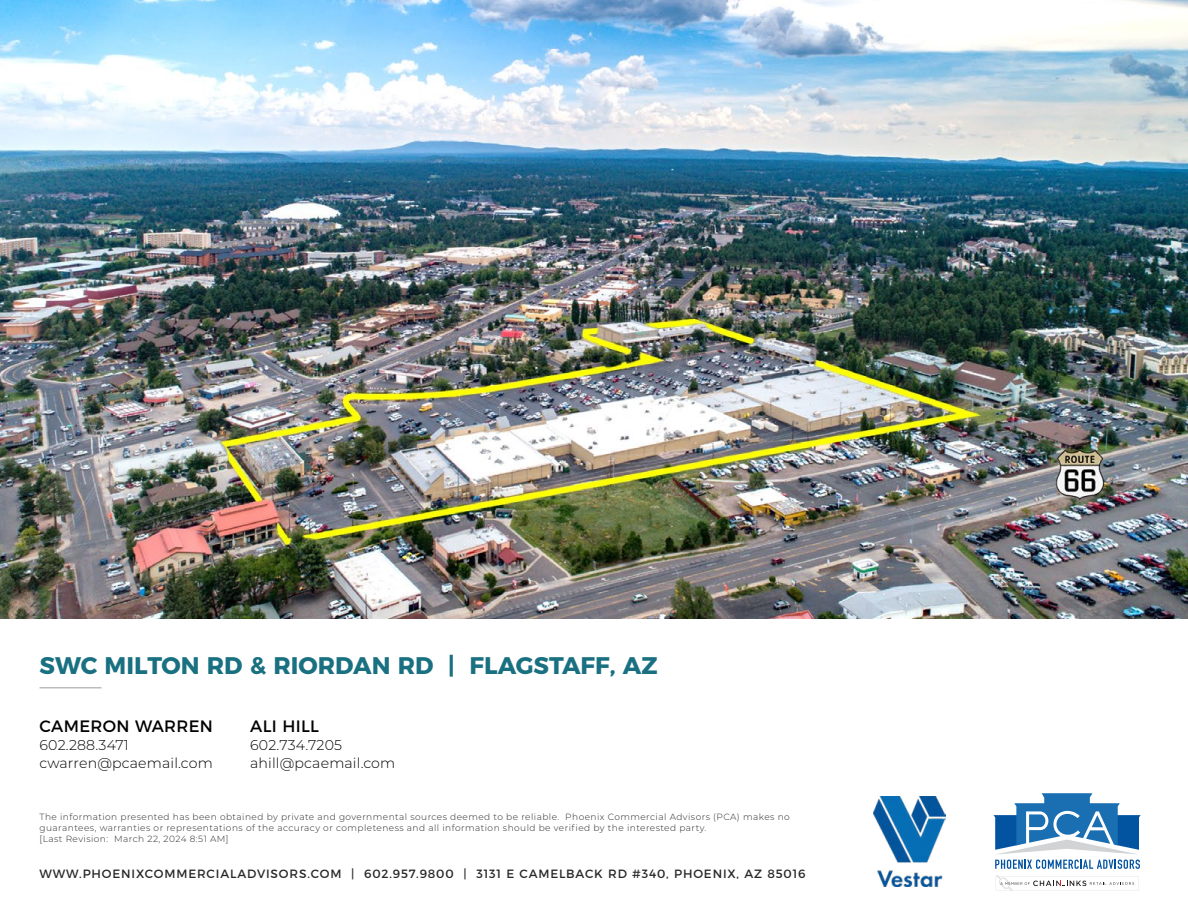
<style>
.page{position:relative;width:1188px;height:918px;background:#fff}
.page>*{position:absolute;margin:0;border:0;box-sizing:border-box;transform-origin:0 0}
.t1{font:700 24px "Montserrat";color:#197081}
.t2{font:16.5px "Montserrat";letter-spacing:.02em;color:#000}
.t3{font:300 14.1px/18px "Montserrat";letter-spacing:.01em;color:#000}
.t4{font:12px "Montserrat";letter-spacing:.07em;color:#292829}
.t5{font:300 9px/10.8px "Montserrat";letter-spacing:.05em;color:#292829}
</style>
<div class="page">
<img style="left:874px;top:797px;width:72px;height:90px">
<svg style="left:994px;top:793px;width:147px;height:76px"></svg>
<svg style="left:995px;top:876px;width:144px;height:14px"></svg>
<hr style="left:40px;top:687px;width:62px;height:1px;background:#bdbbbd">
<img style="left:0;top:0;width:1188px;height:619px">
<h1 class="t1" style="left:40px;top:645px;width:620px">SWC MILTON RD &amp; RIORDAN RD | FLAGSTAFF, AZ</h1>
<h2 class="t2" style="left:40px;top:713px;width:175px">CAMERON WARREN</h2>
<h3 class="t3" style="left:40px;top:735px;width:175px">602.288.3471 cwarren@pcaemail.com</h3>
<h2 class="t2" style="left:250px;top:713px;width:70px">ALI HILL</h2>
<h3 class="t3" style="left:250px;top:735px;width:147px">602.734.7205 ahill@pcaemail.com</h3>
<p class="t5" style="left:40px;top:811px;width:752px">The information presented has been obtained by private and governmental sources deemed to be reliable. Phoenix Commercial Advisors (PCA) makes no guarantees, warranties or representations of the accuracy or completeness and all information should be verified by the interested party.<br>[Last Revision: March 22, 2024 8:51 AM]</p>
<h3 class="t4" style="left:40px;top:864px;width:768px">WWW.PHOENIXCOMMERCIALADVISORS.COM | 602.957.9800 | 3131 E CAMELBACK RD #340, PHOENIX, AZ 85016</h3>
</div>
